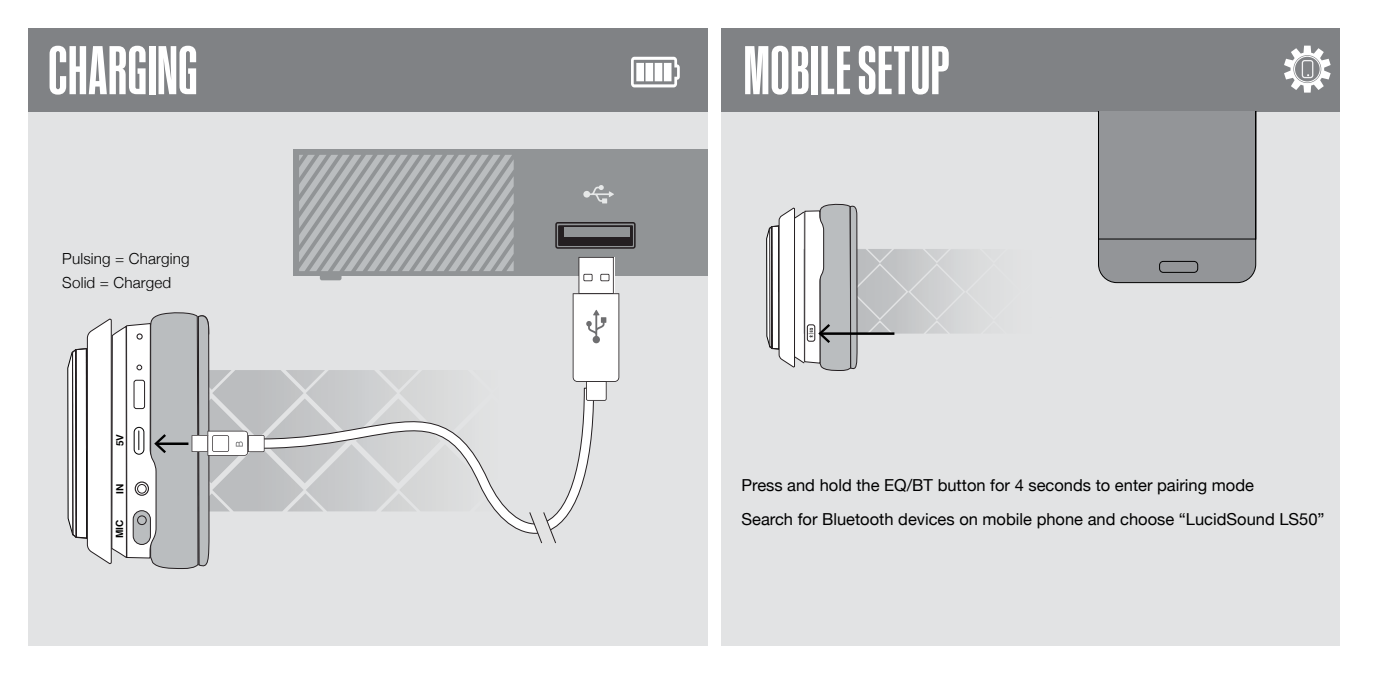
<style>
.page{position:relative;width:1382px;height:674px;background:#fff}
.page>*{position:absolute;margin:0;border:0;box-sizing:border-box;transform-origin:0 0}
.t1{font:500 66px "Kommissar X Cond";letter-spacing:.02em;color:#fff}
.t2{font:16.5px/34px "Helvetica Neue";color:#000}
.t3{font:300 15.25px/23.2px "Helvetica Neue";letter-spacing:.01em;color:#000}
.t4{font:700 10px "Helvetica";color:#000}
</style>
<div class="page">
<div style="left:28px;top:111px;width:680px;height:534px;background:#e2e3e4"></div>
<div style="left:721px;top:111px;width:618px;height:534px;background:#e2e3e4"></div>
<div style="left:721px;top:28px;width:618px;height:83px;background:#808285"></div>
<div style="left:28px;top:28px;width:680px;height:83px;background:#808285"></div>
<div style="left:294px;top:149px;width:414px;height:126px;background:#919496"></div>
<svg style="left:583px;top:185px;width:31px;height:18px"></svg>
<svg style="left:555px;top:222px;width:81px;height:26px"></svg>
<div style="left:564px;top:227px;width:65px;height:9px;background:#919496"></div>
<svg style="left:299px;top:155px;width:215px;height:125px"></svg>
<svg style="left:631px;top:57px;width:49px;height:30px"></svg>
<img style="left:858px;top:249px;width:109px;height:84px">
<img style="left:924px;top:249px;width:25px;height:12px">
<img style="left:910px;top:265px;width:53px;height:53px">
<img style="left:868px;top:249px;width:24px;height:12px">
<img style="left:926px;top:322px;width:22px;height:11px">
<img style="left:858px;top:265px;width:48px;height:53px">
<img style="left:869px;top:322px;width:22px;height:10px">
<div style="left:1098px;top:112px;width:158px;height:171px;background:#939598"></div>
<div style="left:1160px;top:261px;width:38px;height:11px;background:#939598;border-radius:4px"></div>
<div style="left:1159px;top:261px;width:39px;height:11px;border:1px solid #000;border-radius:4px"></div>
<svg style="left:511px;top:400px;width:84px;height:134px"></svg>
<svg style="left:573px;top:257px;width:46px;height:143px"></svg>
<svg style="left:529px;top:512px;width:28px;height:32px"></svg>
<svg style="left:67px;top:312px;width:444px;height:257px"></svg>
<hr style="left:821px;top:332px;width:73px;height:2px;background:#000">
<svg style="left:766px;top:203px;width:92px;height:168px"></svg>
<svg style="left:1284px;top:46px;width:47px;height:47px"></svg>
<h1 class="t1" style="left:49px;top:27px;width:150px">CHARGING</h1>
<h1 class="t1" style="left:744px;top:27px;width:207px">MOBILE SETUP</h1>
<p class="t3" style="left:62px;top:246px;width:129px">Pulsing = Charging<br>Solid = Charged</p>
<p class="t4" style="left:112px;top:446px;width:14px;rotate:-90deg">5V</p>
<p class="t4" style="left:112px;top:493px;width:11px;rotate:-90deg">IN</p>
<p class="t4" style="left:111px;top:537px;width:20px;rotate:-90deg">MIC</p>
<p class="t2" style="left:741px;top:469px;width:585px">Press and hold the EQ/BT button for 4 seconds to enter pairing mode<br>Search for Bluetooth devices on mobile phone and choose “LucidSound LS50”</p>
</div>
